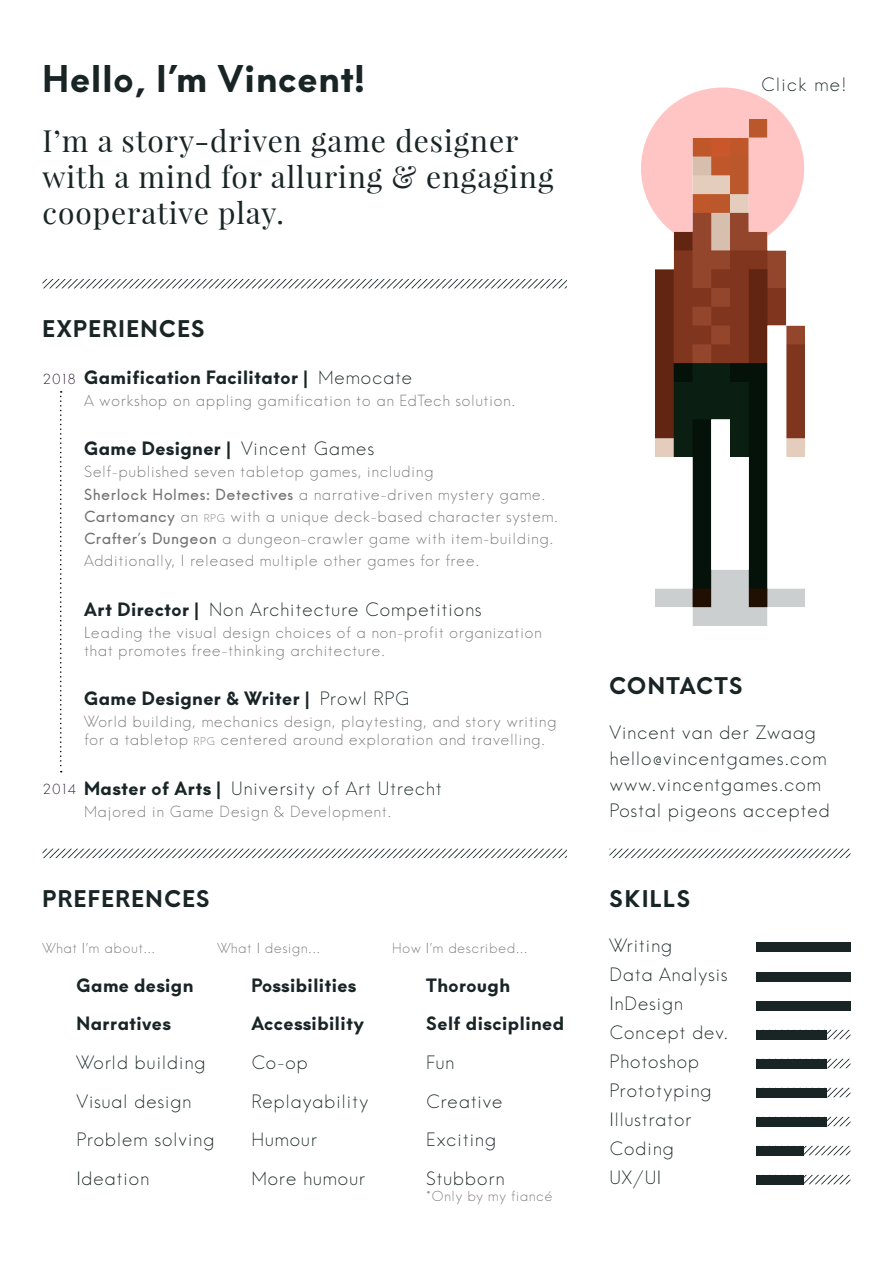
<style>
.page{position:relative;width:893px;height:1263px;background:#fff}
.page>*{position:absolute;margin:0;border:0;box-sizing:border-box;transform-origin:0 0}
.t1{font:800 36px "Hans Kendrick";letter-spacing:.03em;color:#192525}
.t2{font:30px/36px "Playfair Display";letter-spacing:.03em;color:#192525}
.t3{font:800 22.5px "Hans Kendrick";letter-spacing:.07em;color:#192525}
.t4{font:800 22.5px "Hans Kendrick";letter-spacing:.05em;color:#192525}
.t5{font:300 18px "Hans Kendrick";letter-spacing:.03em;color:#192525}
.t6{font:800 18px "Hans Kendrick";letter-spacing:.03em;color:#192525}
.t7{font:300 15px/18px "Hans Kendrick";letter-spacing:.03em;color:#747474}
.t8{font:300 13.5px "Hans Kendrick";letter-spacing:.03em;color:#747474}
.t9{font:300 13.5px "Hans Kendrick";letter-spacing:.03em;color:#201225}
.s1{font-weight:300}
.s2{font-weight:500}
.s3{font-size:10.5px}
.s4{font-weight:800}
</style>
<div class="page">
<div style="left:641px;top:88px;width:163px;height:161px;background:#ffc4c4;border-radius:50%"></div>
<img style="left:655px;top:120px;width:150px;height:506px">
<div style="left:756px;top:1001px;width:94px;height:9px;background:#192525"></div>
<div style="left:756px;top:943px;width:94px;height:9px;background:#192525"></div>
<svg style="left:803px;top:1146px;width:47px;height:9px"></svg>
<div style="left:756px;top:1146px;width:47px;height:9px;background:#192525"></div>
<svg style="left:827px;top:1059px;width:23px;height:9px"></svg>
<div style="left:756px;top:1059px;width:71px;height:9px;background:#192525"></div>
<svg style="left:827px;top:1117px;width:23px;height:9px"></svg>
<div style="left:756px;top:1117px;width:71px;height:9px;background:#192525"></div>
<div style="left:756px;top:972px;width:94px;height:9px;background:#192525"></div>
<svg style="left:803px;top:1175px;width:47px;height:9px"></svg>
<div style="left:756px;top:1175px;width:47px;height:9px;background:#192525"></div>
<svg style="left:827px;top:1088px;width:23px;height:9px"></svg>
<div style="left:756px;top:1088px;width:71px;height:9px;background:#192525"></div>
<svg style="left:609px;top:849px;width:241px;height:9px"></svg>
<svg style="left:43px;top:279px;width:524px;height:9px"></svg>
<svg style="left:43px;top:849px;width:524px;height:9px"></svg>
<svg style="left:60px;top:391px;width:2px;height:381px"></svg>
<svg style="left:827px;top:1030px;width:23px;height:9px"></svg>
<div style="left:756px;top:1030px;width:71px;height:9px;background:#192525"></div>
<p class="t1" style="left:43px;top:54px;width:323px">Hello, I’m Vincent!</p>
<p class="t2" style="left:43px;top:123px;width:513px">I’m a story-driven game designer with a mind for alluring &amp; engaging cooperative play.</p>
<p class="t3" style="left:43px;top:314px;width:164px">EXPERIENCES</p>
<p class="t9" style="left:43px;top:370px;width:35px">2018</p>
<p class="t6" style="left:84px;top:365px;width:330px">Gamification Facilitator | <span class="s1">Memocate</span></p>
<p class="t7" style="left:84px;top:391px;width:433px">A workshop on appling gamification to an EdTech solution.</p>
<p class="t9" style="left:43px;top:781px;width:35px">2014</p>
<p class="t6" style="left:84px;top:436px;width:292px">Game Designer | <span class="s1">Vincent Games</span></p>
<p class="t7" style="left:84px;top:463px;width:351px">Self-published seven tabletop games, including</p>
<p class="t7" style="left:84px;top:485px;width:463px"><span class="s2">Sherlock Holmes: Detectives</span> a narrative-driven mystery game.</p>
<p class="t7" style="left:84px;top:507px;width:476px"><span class="s2">Cartomancy</span> an <span class="s3">rpg</span> with a unique deck-based character system.</p>
<p class="t7" style="left:84px;top:529px;width:471px"><span class="s2">Crafter’s Dungeon</span> a dungeon-crawler game with item-building.</p>
<p class="t7" style="left:84px;top:552px;width:397px">Additionally, I released multiple other games for free.</p>
<p class="t5" style="left:84px;top:598px;width:399px"><span class="s4">Art Director |</span> Non Architecture Competitions</p>
<p class="t7" style="left:84px;top:623px;width:459px">Leading the visual design choices of a non-profit organization that promotes free-thinking architecture.</p>
<p class="t6" style="left:84px;top:686px;width:327px">Game Designer &amp; Writer | <span class="s1">Prowl RPG</span></p>
<p class="t7" style="left:84px;top:713px;width:474px">World building, mechanics design, playtesting, and story writing for a tabletop <span class="s3">rpg</span> centered around exploration and travelling.</p>
<p class="t5" style="left:84px;top:776px;width:359px"><span class="s4">Master of Arts |</span> University of Art Utrecht</p>
<p class="t7" style="left:84px;top:802px;width:309px">Majored in Game Design &amp; Development.</p>
<p class="t3" style="left:43px;top:883px;width:169px">PREFERENCES</p>
<p class="t8" style="left:43px;top:940px;width:114px">What I’m about...</p>
<p class="t6" style="left:77px;top:973px;width:118px">Game design</p>
<p class="t6" style="left:77px;top:1011px;width:96px">Narratives</p>
<p class="t5" style="left:77px;top:1051px;width:131px">World building</p>
<p class="t5" style="left:77px;top:1090px;width:116px">Visual design</p>
<p class="t5" style="left:77px;top:1128px;width:140px">Problem solving</p>
<p class="t5" style="left:77px;top:1167px;width:74px">Ideation</p>
<p class="t8" style="left:217px;top:940px;width:104px">What I design...</p>
<p class="t6" style="left:251px;top:973px;width:107px">Possibilities</p>
<p class="t6" style="left:251px;top:1011px;width:114px">Accessibility</p>
<p class="t5" style="left:251px;top:1051px;width:58px">Co-op</p>
<p class="t5" style="left:251px;top:1090px;width:119px">Replayability</p>
<p class="t5" style="left:251px;top:1128px;width:67px">Humour</p>
<p class="t5" style="left:251px;top:1167px;width:116px">More humour</p>
<p class="t8" style="left:392px;top:940px;width:137px">How I’m described...</p>
<p class="t6" style="left:426px;top:973px;width:85px">Thorough</p>
<p class="t6" style="left:426px;top:1011px;width:140px">Self disciplined</p>
<p class="t5" style="left:426px;top:1051px;width:30px">Fun</p>
<p class="t5" style="left:426px;top:1090px;width:78px">Creative</p>
<p class="t5" style="left:426px;top:1128px;width:72px">Exciting</p>
<p class="t5" style="left:426px;top:1167px;width:80px">Stubborn</p>
<p class="t8" style="left:426px;top:1187px;width:128px">*Only by my fiancé</p>
<p class="t5" style="left:761px;top:73px;width:87px">Click me!</p>
<p class="t4" style="left:610px;top:670px;width:134px">CONTACTS</p>
<p class="t5" style="left:609px;top:721px;width:208px">Vincent van der Zwaag</p>
<p class="t5" style="left:609px;top:747px;width:219px">hello@vincentgames.com</p>
<p class="t5" style="left:609px;top:773px;width:213px">www.vincentgames.com</p>
<p class="t5" style="left:609px;top:799px;width:222px">Postal pigeons accepted</p>
<p class="t3" style="left:610px;top:883px;width:82px">SKILLS</p>
<p class="t5" style="left:609px;top:934px;width:64px">Writing</p>
<p class="t5" style="left:609px;top:963px;width:120px">Data Analysis</p>
<p class="t5" style="left:609px;top:992px;width:75px">InDesign</p>
<p class="t5" style="left:609px;top:1021px;width:120px">Concept dev.</p>
<p class="t5" style="left:609px;top:1050px;width:91px">Photoshop</p>
<p class="t5" style="left:609px;top:1079px;width:104px">Prototyping</p>
<p class="t5" style="left:609px;top:1108px;width:84px">Illustrator</p>
<p class="t5" style="left:609px;top:1137px;width:66px">Coding</p>
<p class="t5" style="left:609px;top:1166px;width:53px">UX/UI</p>
</div>
